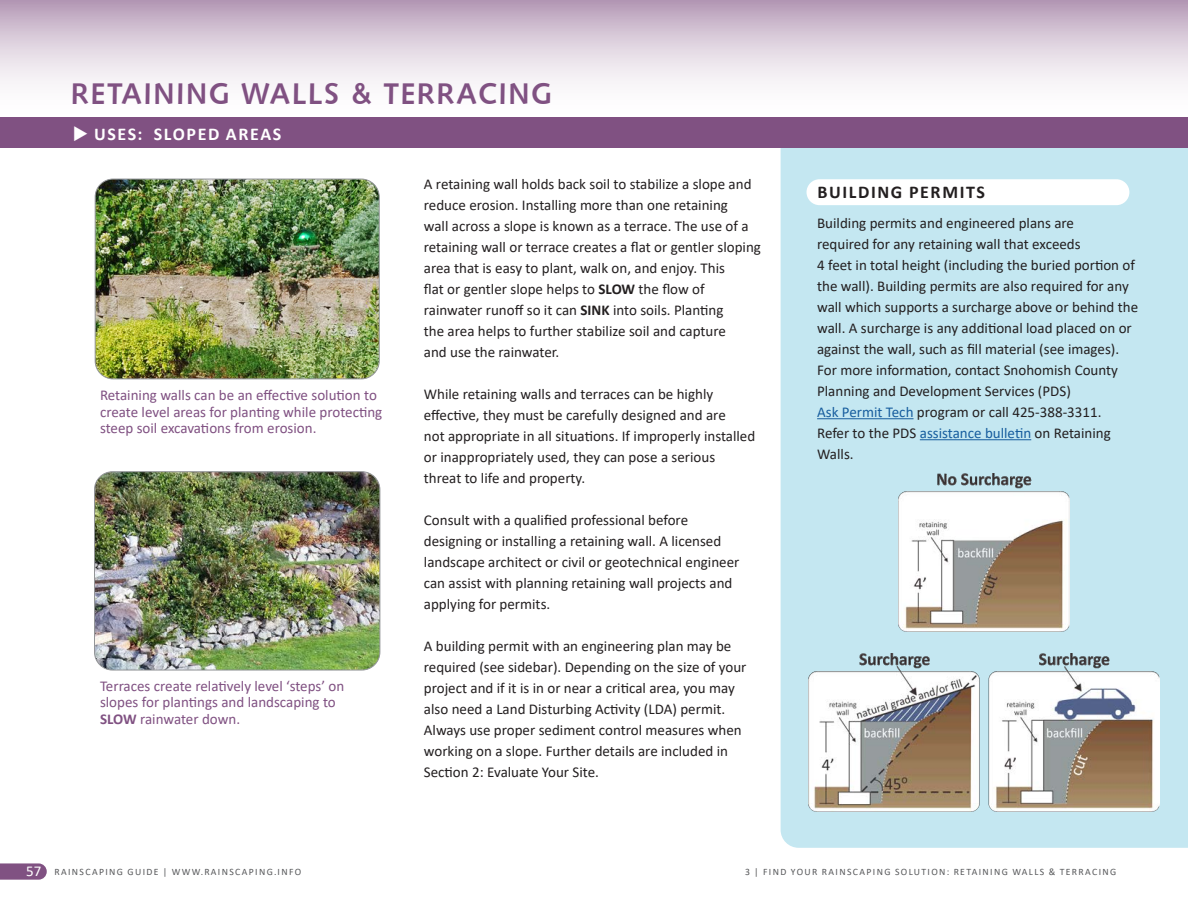
<style>
.page{position:relative;width:1188px;height:918px;background:#fff}
.page>*{position:absolute;margin:0;border:0;box-sizing:border-box;transform-origin:0 0}
.SC-Solution_Header_P{font:30px "Humanist 531 BT Bold A";letter-spacing:.05em;color:#805182}
.SC-Uses{font:700 18px "Calibri";letter-spacing:.09em;color:#fff}
.SC-DidYouKnow{font:700 18px "Calibri";letter-spacing:.09em;color:#231f20}
.SC-Body{font:15px/21px "Calibri";color:#231f20}
.SC-caption_Purple_10{font:15px/16.5px "Calibri";color:#805182}
.t1{font:9.75px "Calibri";letter-spacing:.14em;color:#57585a}
.s1{font-weight:700}
.s2{font-size:15px;color:#fff}
.s3{color:#175d9e}
</style>
<div class="page">
<div style="left:0;top:0;width:1188px;height:120px;background:linear-gradient(to bottom,#bea6bf,#fff)"></div>
<svg style="left:0;top:863px;width:47px;height:17px"></svg>
<div style="left:781px;top:148px;width:407px;height:700px;background:#c4e7f1"></div>
<div style="left:807px;top:179px;width:322px;height:26px;background:#fff;border-radius:13px"></div>
<hr style="left:817px;top:418px;width:97px;height:1px;background:#175d9e">
<hr style="left:920px;top:439px;width:111px;height:1px;background:#175d9e">
<div style="left:0;top:118px;width:1188px;height:30px;background:#805182"></div>
<img style="left:898px;top:473px;width:172px;height:158px">
<img style="left:808px;top:653px;width:352px;height:158px">
<img style="left:94px;top:472px;width:286px;height:198px">
<div style="left:94px;top:472px;width:286px;height:198px;border:1px solid #939598;border-radius:18px"></div>
<img style="left:95px;top:179px;width:284px;height:200px">
<div style="left:95px;top:179px;width:284px;height:200px;border:1px solid #939598;border-radius:18px"></div>
<p class="SC-Solution_Header_P" style="left:71px;top:75px;width:483px">RETAINING WALLS &amp; TERRACING</p>
<p class="SC-Uses" style="left:73px;top:121px;width:210px">◆ USES: SLOPED AREAS</p>
<p class="SC-caption_Purple_10" style="left:100px;top:387px;width:284px">Retaining walls can be an effective solution to create level areas for planting while protecting steep soil excavations from erosion.</p>
<p class="SC-caption_Purple_10" style="left:100px;top:677px;width:246px">Terraces create relatively level ‘steps’ on slopes for plantings and landscaping to<br><span class="s1">SLOW</span> rainwater down.</p>
<p class="t1" style="left:26px;top:865px;width:277px"><span class="s2">57</span> RAINSCAPING GUIDE | WWW.RAINSCAPING.INFO</p>
<p class="SC-Body" style="left:424px;top:173px;width:329px">A retaining wall holds back soil to stabilize a slope and reduce erosion. Installing more than one retaining</p>
<p class="SC-Body" style="left:424px;top:215px;width:339px">wall across a slope is known as a terrace. The use of a retaining wall or terrace creates a flat or gentler sloping area that is easy to plant, walk on, and enjoy. This</p>
<p class="SC-Body" style="left:424px;top:278px;width:282px">flat or gentler slope helps to <span class="s1">SLOW</span> the flow of</p>
<p class="SC-Body" style="left:424px;top:299px;width:301px">rainwater runoff so it can <span class="s1">SINK</span> into soils. Planting</p>
<p class="SC-Body" style="left:424px;top:320px;width:304px">the area helps to further stabilize soil and capture</p>
<p class="SC-Body" style="left:424px;top:341px;width:137px">and use the rainwater.</p>
<p class="SC-Body" style="left:424px;top:383px;width:291px">While retaining walls and terraces can be highly</p>
<p class="SC-Body" style="left:424px;top:404px;width:303px">effective, they must be carefully designed and are</p>
<p class="SC-Body" style="left:424px;top:425px;width:333px">not appropriate in all situations. If improperly installed</p>
<p class="SC-Body" style="left:424px;top:446px;width:293px">or inappropriately used, they can pose a serious</p>
<p class="SC-Body" style="left:424px;top:467px;width:163px">threat to life and property.</p>
<p class="SC-Body" style="left:424px;top:509px;width:266px">Consult with a qualified professional before</p>
<p class="SC-Body" style="left:424px;top:530px;width:299px">designing or installing a retaining wall. A licensed</p>
<p class="SC-Body" style="left:424px;top:551px;width:317px">landscape architect or civil or geotechnical engineer</p>
<p class="SC-Body" style="left:424px;top:572px;width:310px">can assist with planning retaining wall projects and</p>
<p class="SC-Body" style="left:424px;top:593px;width:128px">applying for permits.</p>
<p class="SC-Body" style="left:424px;top:635px;width:324px">A building permit with an engineering plan may be required (see sidebar). Depending on the size of your project and if it is in or near a critical area, you may</p>
<p class="SC-Body" style="left:424px;top:698px;width:319px">also need a Land Disturbing Activity (LDA) permit.<br>Always use proper sediment control measures when working on a slope. Further details are included in</p>
<p class="SC-Body" style="left:424px;top:761px;width:177px">Section 2: Evaluate Your Site.</p>
<p class="SC-DidYouKnow" style="left:817px;top:180px;width:169px">BUILDING PERMITS</p>
<p class="SC-Body" style="left:817px;top:212px;width:258px">Building permits and engineered plans are</p>
<p class="SC-Body" style="left:817px;top:233px;width:265px">required for any retaining wall that exceeds</p>
<p class="SC-Body" style="left:817px;top:254px;width:323px">4 feet in total height (including the buried portion of the wall). Building permits are also required for any wall which supports a surcharge above or behind the wall. A surcharge is any additional load placed on or against the wall, such as fill material (see images).<br>For more information, contact Snohomish County Planning and Development Services (PDS)<br><span class="s3">Ask Permit Tech</span> program or call 425-388-3311.<br>Refer to the PDS <span class="s3">assistance bulletin</span> on Retaining Walls.</p>
<p class="t1" style="left:745px;top:865px;width:373px">3 | FIND YOUR RAINSCAPING SOLUTION: RETAINING WALLS &amp; TERRACING</p>
</div>
